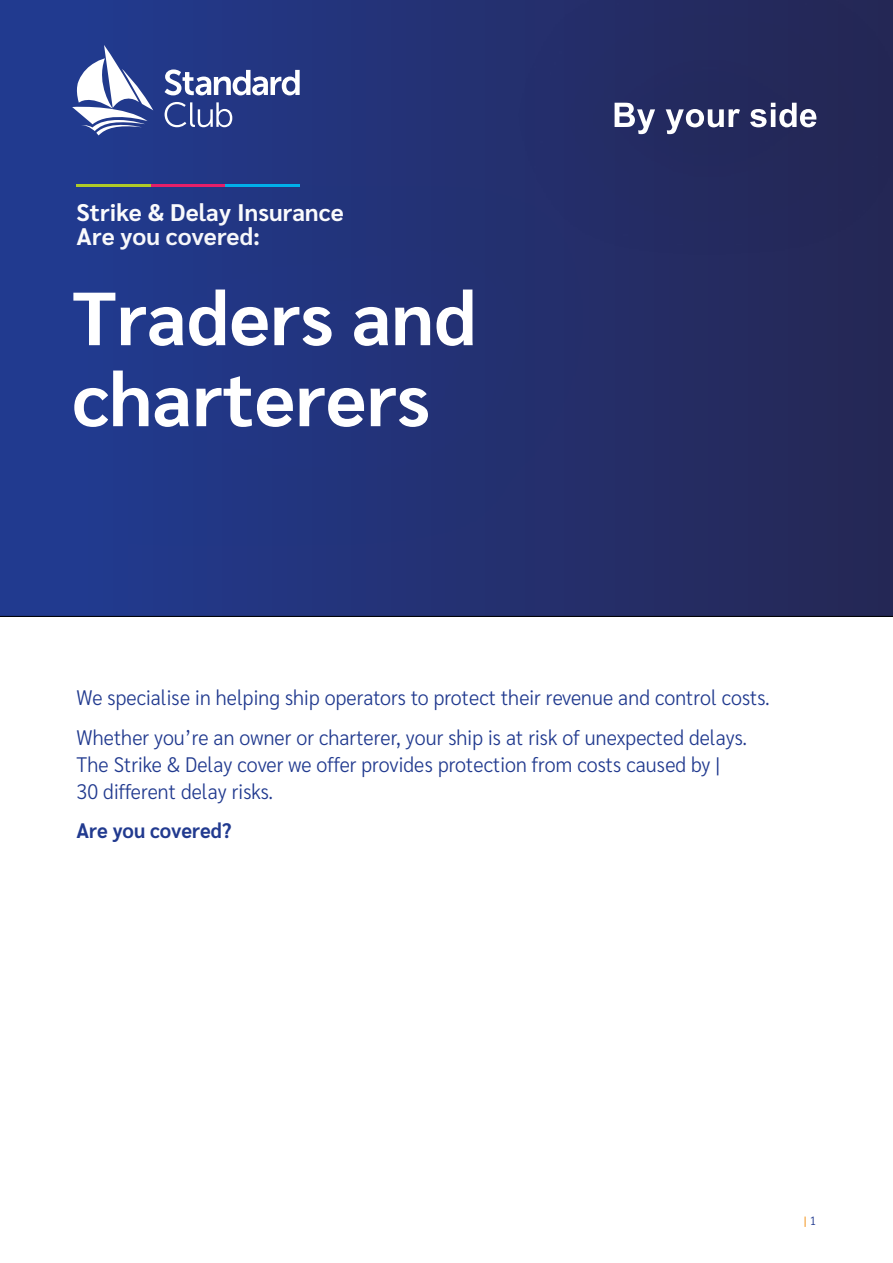
<style>
.page{position:relative;width:893px;height:1263px;background:#fff}
.page>*{position:absolute;margin:0;border:0;box-sizing:border-box;transform-origin:0 0}
.t1{font:700 75px/81px "Sarabun";letter-spacing:.005em;color:#fff}
.t2{font:700 24px "Sarabun";letter-spacing:.005em;color:#fff}
.Intro_copy{font:300 21px/27px "Sarabun";letter-spacing:.005em;color:#213a8f;scale:.94 1}
.Intro_copy-2{font:700 21px "Sarabun";letter-spacing:.005em;color:#213a8f;scale:.94 1}
.t3{font:300 12px "Sarabun";color:#f18700}
.s1{color:#213a8f}
</style>
<div class="page">
<svg style="left:0;top:0;width:893px;height:617px;background:#232f6e"></svg>
<svg style="left:165px;top:69px;width:135px;height:26px"></svg>
<svg style="left:165px;top:102px;width:67px;height:25px"></svg>
<svg style="left:72px;top:45px;width:81px;height:90px"></svg>
<div style="left:491px;top:0;width:402px;height:267px;background:#000;opacity:.75"></div>
<svg style="left:615px;top:103px;width:201px;height:31px"></svg>
<div style="left:0;top:168px;width:600px;height:389px;background:#213a8f;opacity:.75"></div>
<p class="t2" style="left:77px;top:198px;width:269px">Strike &amp; Delay Insurance</p>
<p class="t2" style="left:77px;top:222px;width:185px">Are you covered:</p>
<p class="t1" style="left:72px;top:279px;width:406px">Traders and charterers</p>
<p class="Intro_copy" style="left:77px;top:684px;width:739px">We specialise in helping ship operators to protect their revenue and control costs.</p>
<p class="Intro_copy" style="left:77px;top:724px;width:715px">Whether you’re an owner or charterer, your ship is at risk of unexpected delays.<br>The Strike &amp; Delay cover we offer provides protection from costs caused by |<br>30 different delay risks.</p>
<p class="Intro_copy-2" style="left:77px;top:819px;width:166px">Are you covered?</p>
<p class="t3" style="left:804px;top:1213px;width:14px">| <span class="s1">1</span></p>
</div>
